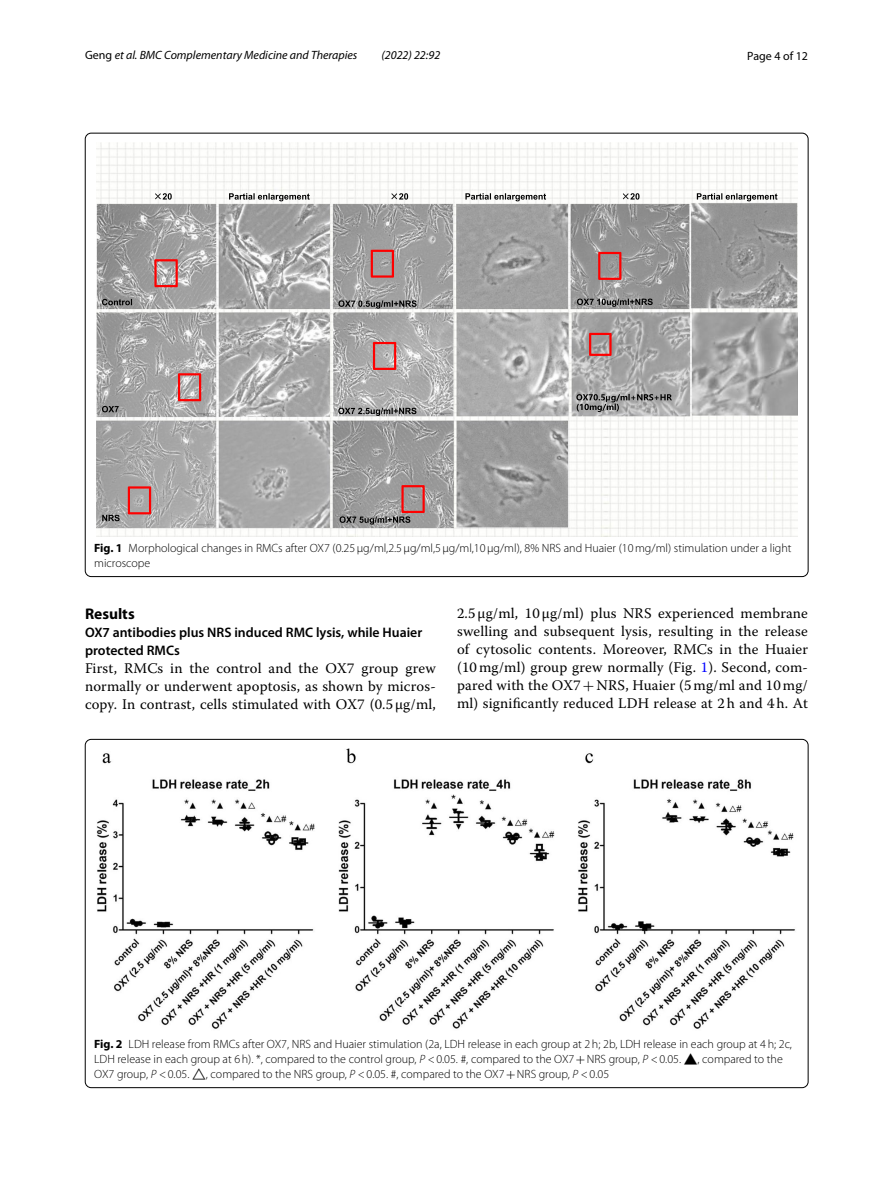
<style>
.page{position:relative;width:893px;height:1187px;background:#fff}
.page>*{position:absolute;margin:0;border:0;box-sizing:border-box;transform-origin:0 0}
.t1{font:700 15.45px "Myriad Pro";color:#000}
.t2{font:14.7px/18px "Warnock Pro";letter-spacing:.01em;color:#000;text-align:justify}
.t3{font:600 13.8px/18px "Myriad Pro";color:#000}
.t4{font:300 12px/15px "Myriad Pro";color:#000}
.t5{font:italic 12px "Myriad Pro";color:#000}
.t6{font:12px "Myriad Pro";color:#000}
.s1{font-style:normal}
.s2{font-weight:700}
.s3{color:#00f}
.s4{font-family:"MTSY"}
.s5{font-style:italic}
.s6{font-family:"MTSY";font-weight:400}
.s7{font-family:"STIX Math";font-weight:400}
</style>
<div class="page">
<img style="left:96px;top:142px;width:701px;height:394px">
<svg style="left:338px;top:300px;width:79px;height:8px"></svg>
<svg style="left:102px;top:299px;width:30px;height:6px"></svg>
<svg style="left:102px;top:406px;width:17px;height:6px"></svg>
<svg style="left:338px;top:407px;width:78px;height:9px"></svg>
<svg style="left:577px;top:298px;width:76px;height:9px"></svg>
<svg style="left:102px;top:514px;width:18px;height:7px"></svg>
<svg style="left:128px;top:486px;width:23px;height:28px"></svg>
<svg style="left:340px;top:485px;width:85px;height:39px;background:#9c8c8c"></svg>
<svg style="left:373px;top:342px;width:23px;height:28px"></svg>
<svg style="left:598px;top:252px;width:23px;height:28px"></svg>
<svg style="left:371px;top:250px;width:23px;height:27px"></svg>
<svg style="left:154px;top:259px;width:24px;height:28px"></svg>
<svg style="left:178px;top:373px;width:23px;height:28px"></svg>
<svg style="left:155px;top:193px;width:155px;height:8px"></svg>
<svg style="left:391px;top:193px;width:155px;height:8px"></svg>
<svg style="left:623px;top:193px;width:154px;height:8px"></svg>
<svg style="left:576px;top:394px;width:96px;height:18px;background:#8c8c8c"></svg>
<svg style="left:589px;top:333px;width:23px;height:23px"></svg>
<img style="left:96px;top:748px;width:699px;height:281px">
<p class="t5" style="left:85px;top:48px;width:274px"><span class="s1">Geng</span> et al. BMC Complementary Medicine and Therapies</p>
<p class="t5" style="left:381px;top:48px;width:60px">(2022) 22:92</p>
<p class="t6" style="left:747px;top:48px;width:62px">Page 4 of 12</p>
<p class="t4" style="left:94px;top:540px;width:699px"><span class="s2">Fig. 1</span> Morphological changes in RMCs after OX7 (0.25μg/ml,2.5μg/ml,5μg/ml,10μg/ml), 8% NRS and Huaier (10mg/ml) stimulation under a light microscope</p>
<p class="t1" style="left:85px;top:603px;width:51px">Results</p>
<p class="t3" style="left:85px;top:622px;width:339px">OX7 antibodies plus NRS induced RMC lysis, while Huaier protected RMCs</p>
<p class="t2" style="left:85px;top:658px;width:352px">First, RMCs in the control and the OX7 group grew normally or underwent apoptosis, as shown by micros&shy;copy. In contrast, cells stimulated with OX7 (0.5 μg/ml,</p>
<p class="t2" style="left:457px;top:603px;width:352px">2.5 μg/ml, 10 μg/ml) plus NRS experienced membrane swelling and subsequent lysis, resulting in the release of cytosolic contents. Moreover, RMCs in the Huaier (10 mg/ml) group grew normally (Fig. <span class="s3">1</span>). Second, com&shy;pared with the OX7<span class="s4">+</span>NRS, Huaier (5 mg/ml and 10 mg/ ml) significantly reduced LDH release at 2 h and 4 h. At</p>
<p class="t4" style="left:94px;top:1036px;width:699px"><span class="s2">Fig. 2</span> LDH release from RMCs after OX7, NRS and Huaier stimulation (2a, LDH release in each group at 2h; 2b, LDH release in each group at 4h; 2c,<br>LDH release in each group at 6h). *, compared to the control group, <span class="s5">P</span> &lt;0.05. #, compared to the OX7<span class="s6">+</span>NRS group, <span class="s5">P</span> &lt;0.05. <span class="s7">▲</span>, compared to the<br>OX7 group, <span class="s5">P</span> &lt;0.05. <span class="s7">△</span>, compared to the NRS group, <span class="s5">P</span> &lt;0.05. #, compared to the OX7<span class="s6">+</span>NRS group, <span class="s5">P</span> &lt;0.05</p>
</div>
